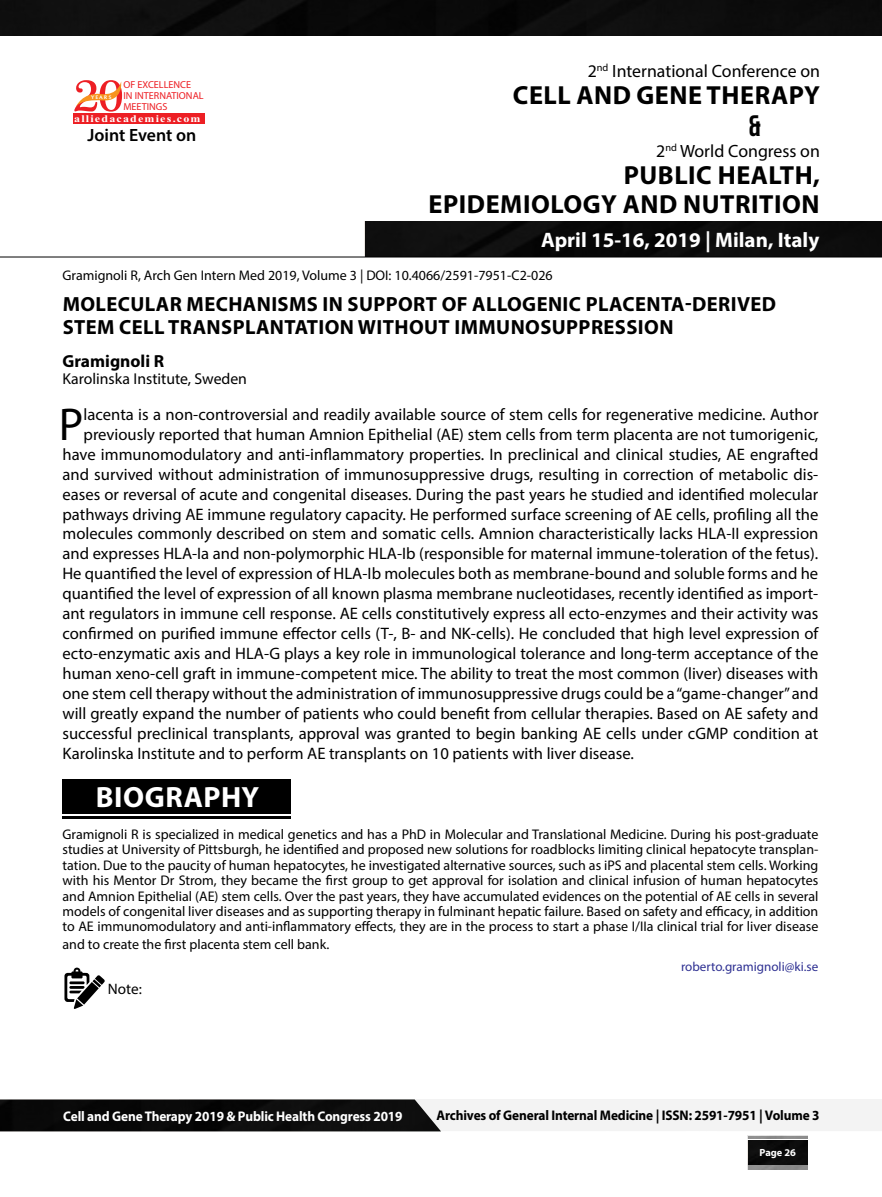
<style>
.page{position:relative;width:882px;height:1197px;background:#fff}
.page>*{position:absolute;margin:0;border:0;box-sizing:border-box;transform-origin:0 0}
.t1{font:46.2px "Myriad Pro";color:#000}
.t2{font:29.75px "Bebas Neue";color:#000}
.t3{font:700 29.4px "Myriad Pro";letter-spacing:.02em;color:#fff}
.t4{font:700 26.25px/28.9px "Myriad Pro";letter-spacing:.02em;color:#000;text-align:right}
.t5{font:700 21px "Myriad Pro";color:#fff}
.t6{font:700 20.47px/22.6px "Myriad Pro";letter-spacing:.02em;color:#000}
.t7{font:17.85px "Myriad Pro";color:#000}
.t8{font:600 17.85px "Myriad Pro";color:#000}
.t9{font:700 17.5px "Myriad Pro";color:#000}
.t10{font:16.62px "Myriad Pro";color:#000}
.t11{font:15.75px "Myriad Pro";color:#000}
.t12{font:15.22px "Myriad Pro";color:#000}
.t13{font:14px/15.4px "Myriad Pro";color:#000;text-align:justify}
.t14{font:700 14px "Myriad Pro";letter-spacing:-.01em;color:#000;scale:.95 1}
.t15{font:700 14px "Myriad Pro";letter-spacing:-.01em;color:#fff;scale:.95 1}
.t16{font:13.12px "Myriad Pro";color:#2e3092}
.t17{font:700 10.33px "Myriad Pro";color:#fff}
.t18{font:10.15px/10.8px "Myriad Pro";color:#ed1f24}
.t19{font:700 10.15px "Times New Roman";letter-spacing:.1em;color:#fff;scale:1.18 1}
.t20{font:5.25px "Oregon LDO Black";letter-spacing:.24em;color:#fff;scale:1.06 1}
</style>
<div class="page">
<img style="left:748px;top:1140px;width:60px;height:24px">
<hr style="left:748px;top:1136px;width:60px;height:3px;background:#000">
<svg style="left:64px;top:967px;width:41px;height:42px"></svg>
<div style="left:365px;top:222px;width:517px;height:35px;background:#0c0c0c"></div>
<hr style="left:0;top:257px;width:882px;height:1px;background:#000">
<div style="left:0;top:0;width:882px;height:35px;background:#0c0c0c"></div>
<div style="left:73px;top:113px;width:132px;height:11px;background:#ed1f24"></div>
<svg style="left:74px;top:80px;width:49px;height:32px"></svg>
<div style="left:0;top:1100px;width:441px;height:31px;background:#0a0a0a"></div>
<div style="left:62px;top:779px;width:229px;height:35px;background:#000"></div>
<hr style="left:62px;top:816px;width:229px;height:3px;background:#000">
<p class="t18" style="left:123px;top:79px;width:82px">OF EXCELLENCE<br>IN INTERNATIONAL<br>MEETINGS</p>
<p class="t19" style="left:74px;top:111px;width:109px">alliedacademies.com</p>
<p class="t20" style="left:91px;top:94px;width:21px">YEARS</p>
<p class="t8" style="left:88px;top:124px;width:110px">Joint Event on</p>
<p class="t7" style="left:588px;top:60px;width:234px">2<sup>nd</sup> International Conference on</p>
<h3 class="t4" style="left:513px;top:79px;width:308px">CELL AND GENE THERAPY</h3>
<h2 class="t2" style="left:748px;top:109px;width:14px">&amp;</h2>
<h3 class="t4" style="left:429px;top:160px;width:393px">PUBLIC HEALTH,<br>EPIDEMIOLOGY AND NUTRITION</h3>
<p class="t7" style="left:656px;top:140px;width:165px">2<sup>nd</sup> World Congress on</p>
<p class="t5" style="left:541px;top:226px;width:280px">April 15-16, 2019 | Milan, Italy</p>
<p class="t13" style="left:62px;top:267px;width:492px">Gramignoli R, Arch Gen Intern Med 2019, Volume 3 | DOI: 10.4066/2591-7951-C2-026</p>
<p class="t6" style="left:63px;top:292px;width:715px">MOLECULAR MECHANISMS IN SUPPORT OF ALLOGENIC PLACENTA-DERIVED<br>STEM CELL TRANSPLANTATION WITHOUT IMMUNOSUPPRESSION</p>
<p class="t9" style="left:62px;top:349px;width:103px">Gramignoli R</p>
<p class="t11" style="left:62px;top:369px;width:186px">Karolinska Institute, Sweden</p>
<h1 class="t1" style="left:59px;top:396px;width:26px">P</h1>
<p class="t10" style="left:84px;top:404px;width:736px">lacenta is a non-controversial and readily available source of stem cells for regenerative medicine. Author</p>
<p class="t10" style="left:84px;top:424px;width:736px">previously reported that human Amnion Epithelial (AE) stem cells from term placenta are not tumorigenic,</p>
<p class="t10" style="left:62px;top:444px;width:757px">have immunomodulatory and anti-inflammatory properties. In preclinical and clinical studies, AE engrafted</p>
<p class="t10" style="left:62px;top:464px;width:757px">and survived without administration of immunosuppressive drugs, resulting in correction of metabolic dis-</p>
<p class="t10" style="left:62px;top:484px;width:757px">eases or reversal of acute and congenital diseases. During the past years he studied and identified molecular</p>
<p class="t10" style="left:62px;top:504px;width:757px">pathways driving AE immune regulatory capacity. He performed surface screening of AE cells, profiling all the</p>
<p class="t10" style="left:62px;top:524px;width:757px">molecules commonly described on stem and somatic cells. Amnion characteristically lacks HLA-II expression</p>
<p class="t10" style="left:62px;top:544px;width:757px">and expresses HLA-Ia and non-polymorphic HLA-Ib (responsible for maternal immune-toleration of the fetus).</p>
<p class="t10" style="left:62px;top:564px;width:757px">He quantified the level of expression of HLA-Ib molecules both as membrane-bound and soluble forms and he</p>
<p class="t10" style="left:62px;top:583px;width:757px">quantified the level of expression of all known plasma membrane nucleotidases, recently identified as import-</p>
<p class="t10" style="left:62px;top:603px;width:757px">ant regulators in immune cell response. AE cells constitutively express all ecto-enzymes and their activity was</p>
<p class="t10" style="left:62px;top:623px;width:757px">confirmed on purified immune effector cells (T-, B- and NK-cells). He concluded that high level expression of</p>
<p class="t10" style="left:62px;top:643px;width:757px">ecto-enzymatic axis and HLA-G plays a key role in immunological tolerance and long-term acceptance of the</p>
<p class="t10" style="left:62px;top:663px;width:757px">human xeno-cell graft in immune-competent mice. The ability to treat the most common (liver) diseases with</p>
<p class="t10" style="left:62px;top:683px;width:757px">one stem cell therapy without the administration of immunosuppressive drugs could be a “game-changer” and</p>
<p class="t10" style="left:62px;top:703px;width:757px">will greatly expand the number of patients who could benefit from cellular therapies. Based on AE safety and</p>
<p class="t10" style="left:62px;top:723px;width:757px">successful preclinical transplants, approval was granted to begin banking AE cells under cGMP condition at</p>
<p class="t10" style="left:62px;top:743px;width:573px">Karolinska Institute and to perform AE transplants on 10 patients with liver disease.</p>
<h3 class="t3" style="left:96px;top:778px;width:165px">BIOGRAPHY</h3>
<p class="t13" style="left:62px;top:826px;width:757px">Gramignoli R is specialized in medical genetics and has a PhD in Molecular and Translational Medicine. During his post-graduate studies at University of Pittsburgh, he identified and proposed new solutions for roadblocks limiting clinical hepatocyte transplan&shy;tation. Due to the paucity of human hepatocytes, he investigated alternative sources, such as iPS and placental stem cells. Working with his Mentor Dr Strom, they became the first group to get approval for isolation and clinical infusion of human hepatocytes and Amnion Epithelial (AE) stem cells. Over the past years, they have accumulated evidences on the potential of AE cells in several models of congenital liver diseases and as supporting therapy in fulminant hepatic failure. Based on safety and efficacy, in addition to AE immunomodulatory and anti-inflammatory effects, they are in the process to start a phase I/IIa clinical trial for liver disease</p>
<p class="t13" style="left:62px;top:936px;width:268px">and to create the first placenta stem cell bank.</p>
<p class="t16" style="left:681px;top:959px;width:139px">roberto.gramignoli@ki.se</p>
<p class="t12" style="left:108px;top:979px;width:35px">Note:</p>
<p class="t15" style="left:63px;top:1107px;width:359px">Cell and Gene Therapy 2019 &amp; Public Health Congress 2019</p>
<p class="t14" style="left:437px;top:1106px;width:405px">Archives of General Internal Medicine | ISSN: 2591-7951 | Volume 3</p>
<p class="t17" style="left:760px;top:1146px;width:38px">Page 26</p>
</div>
